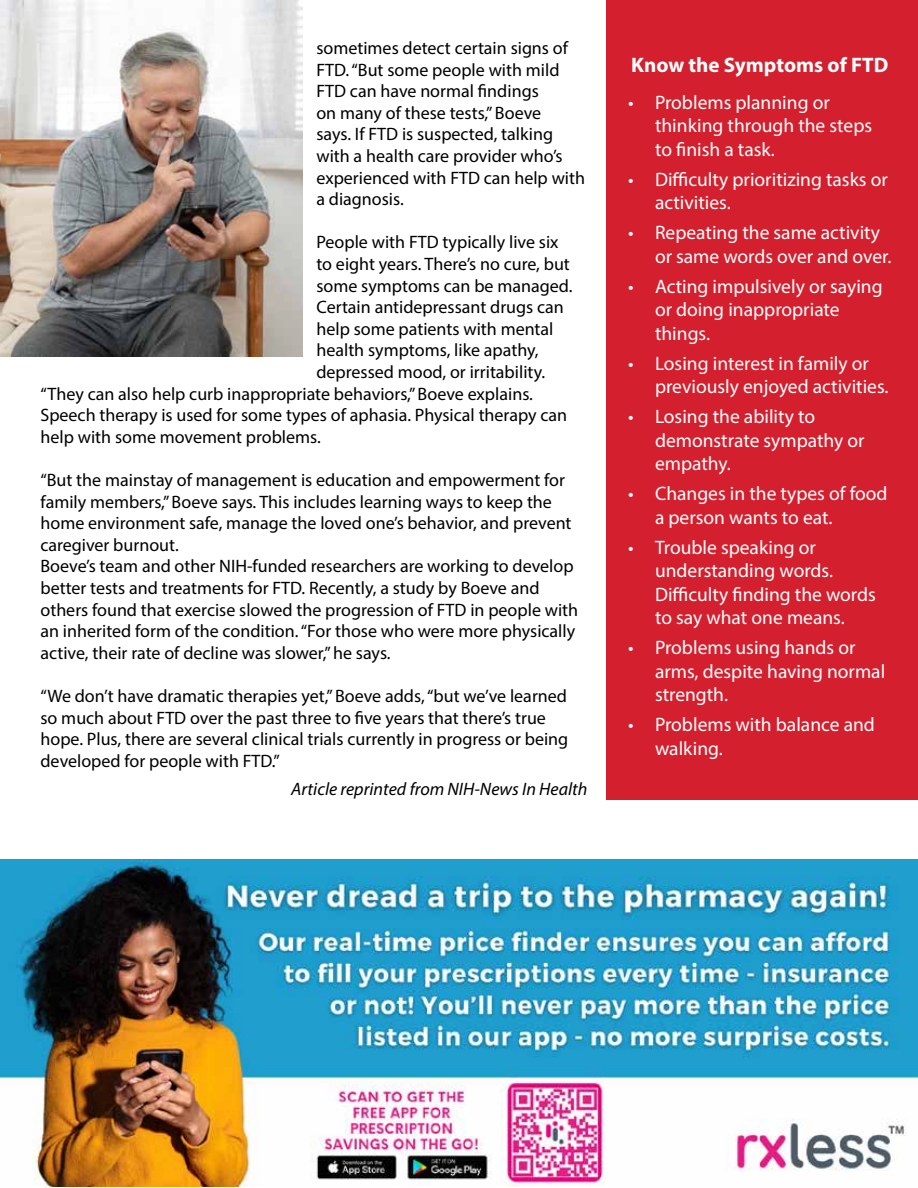
<style>
.page{position:relative;width:918px;height:1188px;background:#fff}
.page>*{position:absolute;margin:0;border:0;box-sizing:border-box;transform-origin:0 0}
.t1{font:700 21px "Myriad Pro";color:#fff}
.t2{font:19.5px/23.4px "Myriad Pro";color:#fff}
.t3{font:18px/21.6px "Myriad Pro";color:#000}
.t4{font:italic 18px "Myriad Pro";color:#000}
</style>
<div class="page">
<div style="left:607px;top:0;width:311px;height:799px;background:#d4202e"></div>
<img style="left:0;top:0;width:303px;height:357px">
<img style="left:0;top:860px;width:918px;height:327px">
<p class="t3" style="left:316px;top:37px;width:270px">sometimes detect certain signs of<br>FTD. “But some people with mild<br>FTD can have normal findings<br>on many of these tests,” Boeve<br>says. If FTD is suspected, talking with a health care provider who’s experienced with FTD can help with a diagnosis.</p>
<p class="t3" style="left:316px;top:231px;width:244px">People with FTD typically live six</p>
<p class="t3" style="left:316px;top:253px;width:255px">to eight years. There’s no cure, but</p>
<p class="t3" style="left:316px;top:274px;width:258px">some symptoms can be managed.</p>
<p class="t3" style="left:316px;top:296px;width:249px">Certain antidepressant drugs can</p>
<p class="t3" style="left:316px;top:318px;width:239px">help some patients with mental</p>
<p class="t3" style="left:316px;top:339px;width:224px">health symptoms, like apathy,</p>
<p class="t3" style="left:316px;top:361px;width:230px">depressed mood, or irritability.</p>
<p class="t3" style="left:41px;top:382px;width:494px">“They can also help curb inappropriate behaviors,” Boeve explains.</p>
<p class="t3" style="left:41px;top:404px;width:528px">Speech therapy is used for some types of aphasia. Physical therapy can</p>
<p class="t3" style="left:41px;top:426px;width:282px">help with some movement problems.</p>
<p class="t3" style="left:41px;top:469px;width:539px">“But the mainstay of management is education and empowerment for family members,” Boeve says. This includes learning ways to keep the home environment safe, manage the loved one’s behavior, and prevent caregiver burnout.<br>Boeve’s team and other NIH-funded researchers are working to develop better tests and treatments for FTD. Recently, a study by Boeve and others found that exercise slowed the progression of FTD in people with an inherited form of the condition. “For those who were more physically active, their rate of decline was slower,” he says.</p>
<p class="t3" style="left:41px;top:685px;width:529px">“We don’t have dramatic therapies yet,” Boeve adds, “but we’ve learned so much about FTD over the past three to five years that there’s true hope. Plus, there are several clinical trials currently in progress or being developed for people with FTD.”</p>
<p class="t4" style="left:291px;top:778px;width:298px">Article reprinted from NIH-News In Health</p>
<p class="t1" style="left:631px;top:51px;width:259px">Know the Symptoms of FTD</p>
<p class="t2" style="left:655px;top:90px;width:219px;text-indent:-27px">• Problems planning or thinking through the steps to finish a task.</p>
<p class="t2" style="left:655px;top:167px;width:234px;text-indent:-27px">• Difficulty prioritizing tasks or activities.</p>
<p class="t2" style="left:655px;top:221px;width:238px;text-indent:-27px">• Repeating the same activity or same words over and over.</p>
<p class="t2" style="left:655px;top:274px;width:229px;text-indent:-27px">• Acting impulsively or saying or doing inappropriate things.</p>
<p class="t2" style="left:655px;top:351px;width:235px;text-indent:-27px">• Losing interest in family or previously enjoyed activities.</p>
<p class="t2" style="left:655px;top:405px;width:211px;text-indent:-27px">• Losing the ability to demonstrate sympathy or empathy.</p>
<p class="t2" style="left:655px;top:482px;width:234px;text-indent:-27px">• Changes in the types of food a person wants to eat.</p>
<p class="t2" style="left:655px;top:535px;width:222px;text-indent:-27px">• Trouble speaking or understanding words.<br>Difficulty finding the words to say what one means.</p>
<p class="t2" style="left:655px;top:636px;width:232px;text-indent:-27px">• Problems using hands or arms, despite having normal strength.</p>
<p class="t2" style="left:655px;top:713px;width:221px;text-indent:-27px">• Problems with balance and walking.</p>
</div>
